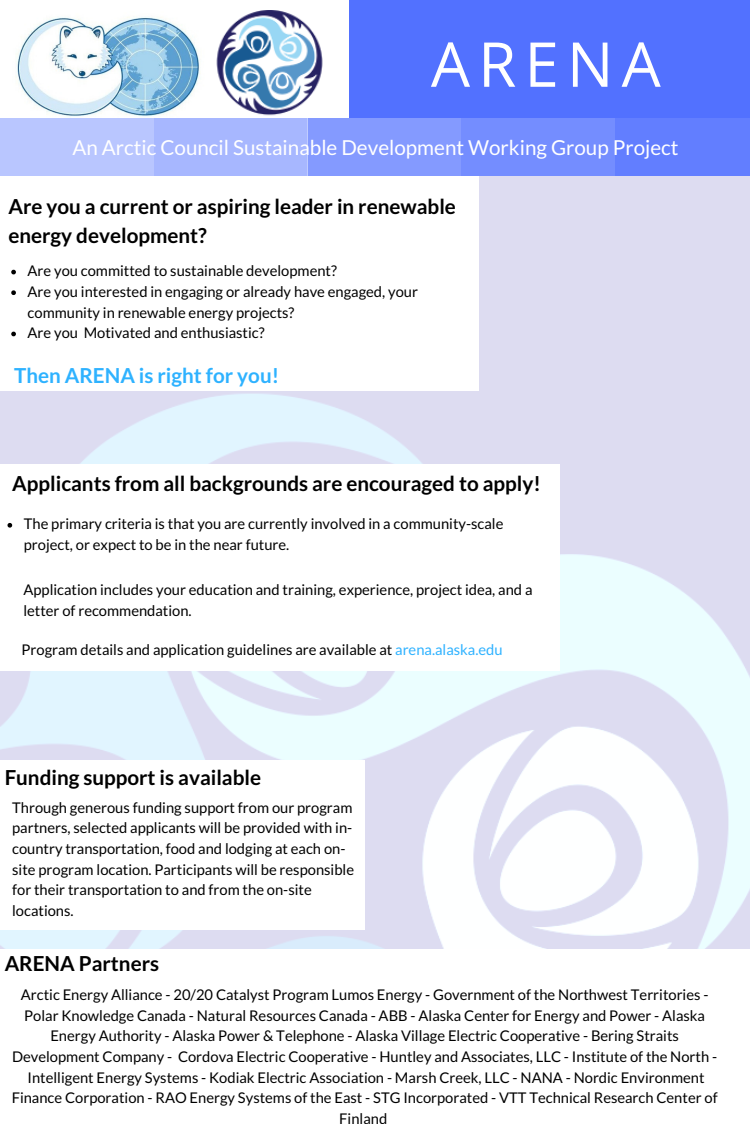
<style>
.page{position:relative;width:750px;height:1124px;background:#fff}
.page>*{position:absolute;margin:0;border:0;box-sizing:border-box;transform-origin:0 0}
.t1{font:700 94.38px "Open Sans";letter-spacing:.13em;color:#fff}
.t2{font:61.88px "Open Sans";letter-spacing:.13em;color:#fff}
.t3{font:700 20.62px/28.1px "Lato";color:#000}
.t4{font:20.62px "Lato";color:#fff}
.t5{font:700 20.62px "Lato";color:#2eb2ff}
.t6{font:14.75px/20.6px "Lato";color:#000}
.s1{color:#2eb2ff}
</style>
<div class="page">
<svg style="left:11px;top:270px;width:5px;height:4px"></svg>
<svg style="left:11px;top:290px;width:5px;height:5px"></svg>
<svg style="left:11px;top:332px;width:5px;height:4px"></svg>
<svg style="left:8px;top:523px;width:4px;height:5px"></svg>
<div style="left:0;top:0;width:750px;height:160px;background:#5271ff"></div>
<svg style="left:0;top:0;width:349px;height:119px;background:#cbdbe9"></svg>
<div style="left:154px;top:119px;width:153px;height:57px;background:#a7b7ff"></div>
<div style="left:461px;top:119px;width:154px;height:57px;background:#748dff"></div>
<div style="left:0;top:119px;width:154px;height:57px;background:#b9c6ff"></div>
<div style="left:308px;top:119px;width:153px;height:57px;background:#849aff"></div>
<div style="left:615px;top:119px;width:135px;height:57px;background:#627eff"></div>
<h1 class="t1" style="left:358px;top:-2px;width:372px">ARENA</h1>
<h2 class="t2" style="left:431px;top:21px;width:231px">ARENA</h2>
<h3 class="t4" style="left:72px;top:135px;width:608px">An Arctic Council Sustainable Development Working Group Project</h3>
<h3 class="t3" style="left:8px;top:192px;width:449px">Are you a current or aspiring leader in renewable energy development?</h3>
<p class="t6" style="left:28px;top:260px;width:392px">Are you committed to sustainable development?<br>Are you interested in engaging or already have engaged, your community in renewable energy projects?<br>Are you Motivated and enthusiastic?</p>
<h3 class="t5" style="left:14px;top:363px;width:267px">Then ARENA is right for you!</h3>
<h3 class="t3" style="left:12px;top:469px;width:530px">Applicants from all backgrounds are encouraged to apply!</h3>
<p class="t6" style="left:24px;top:513px;width:481px">The primary criteria is that you are currently involved in a community-scale project, or expect to be in the near future.</p>
<p class="t6" style="left:23px;top:579px;width:511px">Application includes your education and training, experience, project idea, and a letter of recommendation.</p>
<p class="t6" style="left:22px;top:639px;width:483px">Program details and application guidelines are available at <span class="s1">arena.alaska.edu</span></p>
<h3 class="t3" style="left:5px;top:763px;width:258px">Funding support is available</h3>
<p class="t6" style="left:12px;top:796px;width:343px">Through generous funding support from our program partners, selected applicants will be provided with in&shy;country transportation, food and lodging at each on&shy;site program location. Participants will be responsible for their transportation to and from the on-site locations.</p>
<h3 class="t3" style="left:5px;top:949px;width:156px">ARENA Partners</h3>
<p class="t6" style="left:12px;top:984px;width:707px;text-align:center">Arctic Energy Alliance - 20/20 Catalyst Program Lumos Energy - Government of the Northwest Territories - Polar Knowledge Canada - Natural Resources Canada - ABB - Alaska Center for Energy and Power - Alaska Energy Authority - Alaska Power &amp; Telephone - Alaska Village Electric Cooperative - Bering Straits Development Company - Cordova Electric Cooperative - Huntley and Associates, LLC - Institute of the North - Intelligent Energy Systems - Kodiak Electric Association - Marsh Creek, LLC - NANA - Nordic Environment Finance Corporation - RAO Energy Systems of the East - STG Incorporated - VTT Technical Research Center of Finland</p>
</div>
